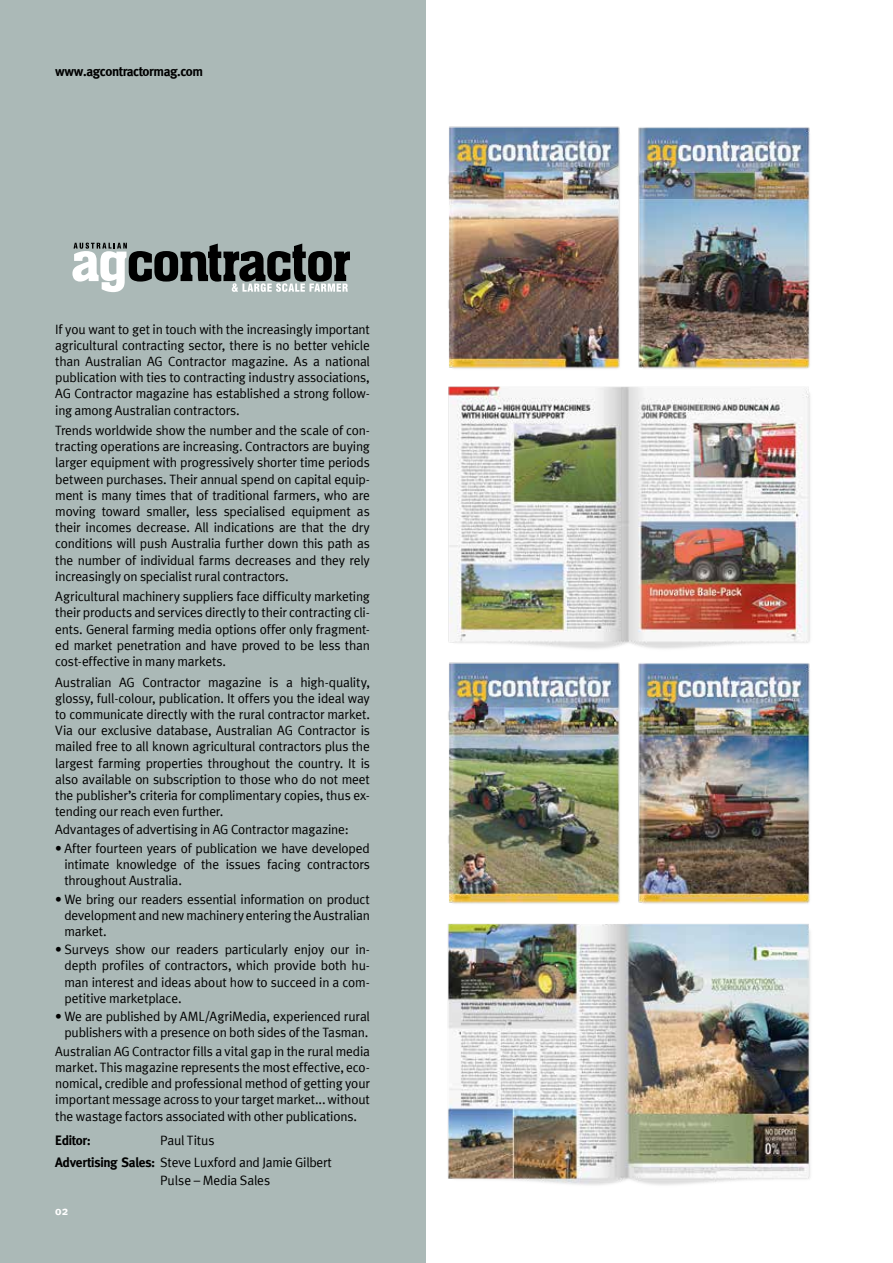
<style>
.page{position:relative;width:893px;height:1263px;background:#fff}
.page>*{position:absolute;margin:0;border:0;box-sizing:border-box;transform-origin:0 0}
.t1{font:13.5px/16.2px "Meta Plus Normal Roman";letter-spacing:-.015em;color:#000;text-align:justify}
.t2{font:700 13.5px "Meta";letter-spacing:-.025em;color:#000}
.t3{font:700 12px "Meta";color:#fff}
.s1{font-family:"Meta";font-weight:700}
</style>
<div class="page">
<div style="left:0;top:0;width:425px;height:1263px;background:#abb9b7"></div>
<img style="left:448px;top:386px;width:362px;height:263px">
<img style="left:638px;top:127px;width:172px;height:242px">
<img style="left:638px;top:663px;width:172px;height:241px">
<img style="left:448px;top:126px;width:172px;height:243px">
<img style="left:448px;top:662px;width:172px;height:242px">
<img style="left:448px;top:923px;width:363px;height:262px">
<svg style="left:72px;top:243px;width:278px;height:49px"></svg>
<p class="t2" style="left:55px;top:64px;width:149px">www.agcontractormag.com</p>
<p class="t1" style="left:55px;top:321px;width:316px">If you want to get in touch with the increasingly important agricultural contracting sector, there is no better vehicle than Australian AG Contractor magazine. As a national publication with ties to contracting industry associations, AG Contractor magazine has established a strong follow&shy;ing among Australian contractors.</p>
<p class="t1" style="left:55px;top:422px;width:316px">Trends worldwide show the number and the scale of con&shy;tracting operations are increasing. Contractors are buying larger equipment with progressively shorter time periods between purchases. Their annual spend on capital equip&shy;ment is many times that of traditional farmers, who are moving toward smaller, less specialised equipment as their incomes decrease. All indications are that the dry conditions will push Australia further down this path as the number of individual farms decreases and they rely increasingly on specialist rural contractors.</p>
<p class="t1" style="left:55px;top:588px;width:316px">Agricultural machinery suppliers face difficulty marketing their products and services directly to their contracting cli&shy;ents. General farming media options offer only fragment&shy;ed market penetration and have proved to be less than cost-effective in many markets.</p>
<p class="t1" style="left:55px;top:674px;width:316px">Australian AG Contractor magazine is a high-quality, glossy, full-colour, publication. It offers you the ideal way to communicate directly with the rural contractor market.<br>Via our exclusive database, Australian AG Contractor is mailed free to all known agricultural contractors plus the largest farming properties throughout the country. It is also available on subscription to those who do not meet the publisher’s criteria for complimentary copies, thus ex&shy;tending our reach even further.</p>
<p class="t1" style="left:55px;top:821px;width:295px">Advantages of advertising in AG Contractor magazine:</p>
<p class="t1" style="left:64px;top:840px;width:307px;text-indent:-9px">• After fourteen years of publication we have developed intimate knowledge of the issues facing contractors throughout Australia.</p>
<p class="t1" style="left:64px;top:890px;width:307px;text-indent:-9px">• We bring our readers essential information on product development and new machinery entering the Australian market.</p>
<p class="t1" style="left:65px;top:941px;width:307px;text-indent:-9px">• Surveys show our readers particularly enjoy our in&shy;depth profiles of contractors, which provide both hu&shy;man interest and ideas about how to succeed in a com&shy;petitive marketplace.</p>
<p class="t1" style="left:55px;top:1008px;width:316px;text-align:center">• We are published by AML/AgriMedia, experienced rural publishers with a presence on both sides of the Tasman.</p>
<p class="t1" style="left:55px;top:1043px;width:316px">Australian AG Contractor fills a vital gap in the rural media market. This magazine represents the most effective, eco&shy;nomical, credible and professional method of getting your important message across to your target market... without the wastage factors associated with other publications.</p>
<p class="t2" style="left:55px;top:1133px;width:37px">Editor:</p>
<p class="t1" style="left:55px;top:1129px;width:278px;line-height:22.2px;text-indent:105px">Paul Titus<br><span class="s1">Advertising Sales:</span> Steve Luxford and Jamie Gilbert</p>
<p class="t1" style="left:160px;top:1172px;width:111px">Pulse – Media Sales</p>
<p class="t3" style="left:55px;top:1203px;width:14px">02</p>
</div>
